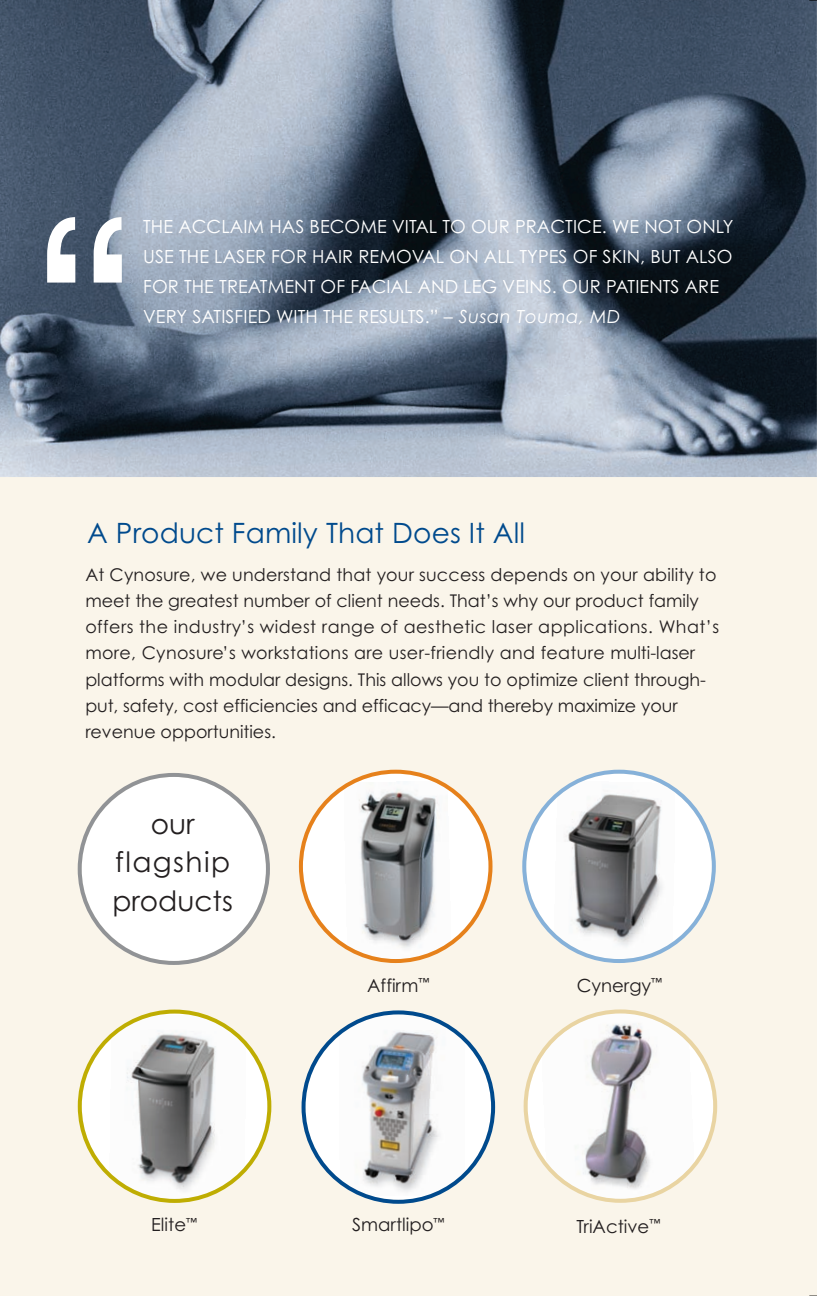
<style>
.page{position:relative;width:817px;height:1296px;background:#fff}
.page>*{position:absolute;margin:0;border:0;box-sizing:border-box;transform-origin:0 0}
.t1{font:253.6px "Helvetica Neue";color:#fff}
.t2{font:28px "Century Gothic";letter-spacing:.005em;color:#004a8d}
.t3{font:28px/38.4px "Century Gothic";color:#231f20;text-align:center}
.t4{font:18px/30.2px "Century Gothic";letter-spacing:.005em;color:#fff}
.t5{font:18px "Century Gothic";color:#231f20}
.t6{font:17.6px/26.2px "Century Gothic";color:#231f20}
.s1{font-style:italic}
</style>
<div class="page">
<div style="left:0;top:0;width:816px;height:1296px;background:#faf5ea"></div>
<img style="left:0;top:0;width:816px;height:477px">
<svg style="left:78px;top:773px;width:192px;height:192px"></svg>
<svg style="left:299px;top:770px;width:193px;height:193px"></svg>
<svg style="left:522px;top:770px;width:193px;height:193px"></svg>
<svg style="left:78px;top:1010px;width:193px;height:193px"></svg>
<svg style="left:301px;top:1010px;width:194px;height:194px"></svg>
<svg style="left:523px;top:1009px;width:193px;height:194px"></svg>
<h1 class="t1" style="left:30px;top:157px;width:110px">“</h1>
<p class="t4" style="left:143px;top:212px;width:591px">THE ACCLAIM HAS BECOME VITAL TO OUR PRACTICE. WE NOT ONLY USE THE LASER FOR HAIR REMOVAL ON ALL TYPES OF SKIN, BUT ALSO FOR THE TREATMENT OF FACIAL AND LEG VEINS. OUR PATIENTS ARE VERY SATISFIED WITH THE RESULTS.” <span class="s1">– Susan Touma, MD</span></p>
<h2 class="t2" style="left:87px;top:517px;width:439px">A Product Family That Does It All</h2>
<p class="t6" style="left:85px;top:561px;width:635px">At Cynosure, we understand that your success depends on your ability to meet the greatest number of client needs. That’s why our product family offers the industry’s widest range of aesthetic laser applications. What’s more, Cynosure’s workstations are user-friendly and feature multi-laser platforms with modular designs. This allows you to optimize client through&shy;put, safety, cost efficiencies and efficacy—and thereby maximize your revenue opportunities.</p>
<h2 class="t3" style="left:112px;top:805px;width:122px">our flagship products</h2>
<p class="t5" style="left:367px;top:975px;width:64px">Affirm<sup>™</sup></p>
<p class="t5" style="left:576px;top:975px;width:87px">Cynergy<sup>™</sup></p>
<p class="t5" style="left:151px;top:1215px;width:47px">Elite<sup>™</sup></p>
<p class="t5" style="left:576px;top:1216px;width:85px">TriActive<sup>™</sup></p>
<p class="t5" style="left:352px;top:1215px;width:94px">Smartlipo<sup>™</sup></p>
</div>
